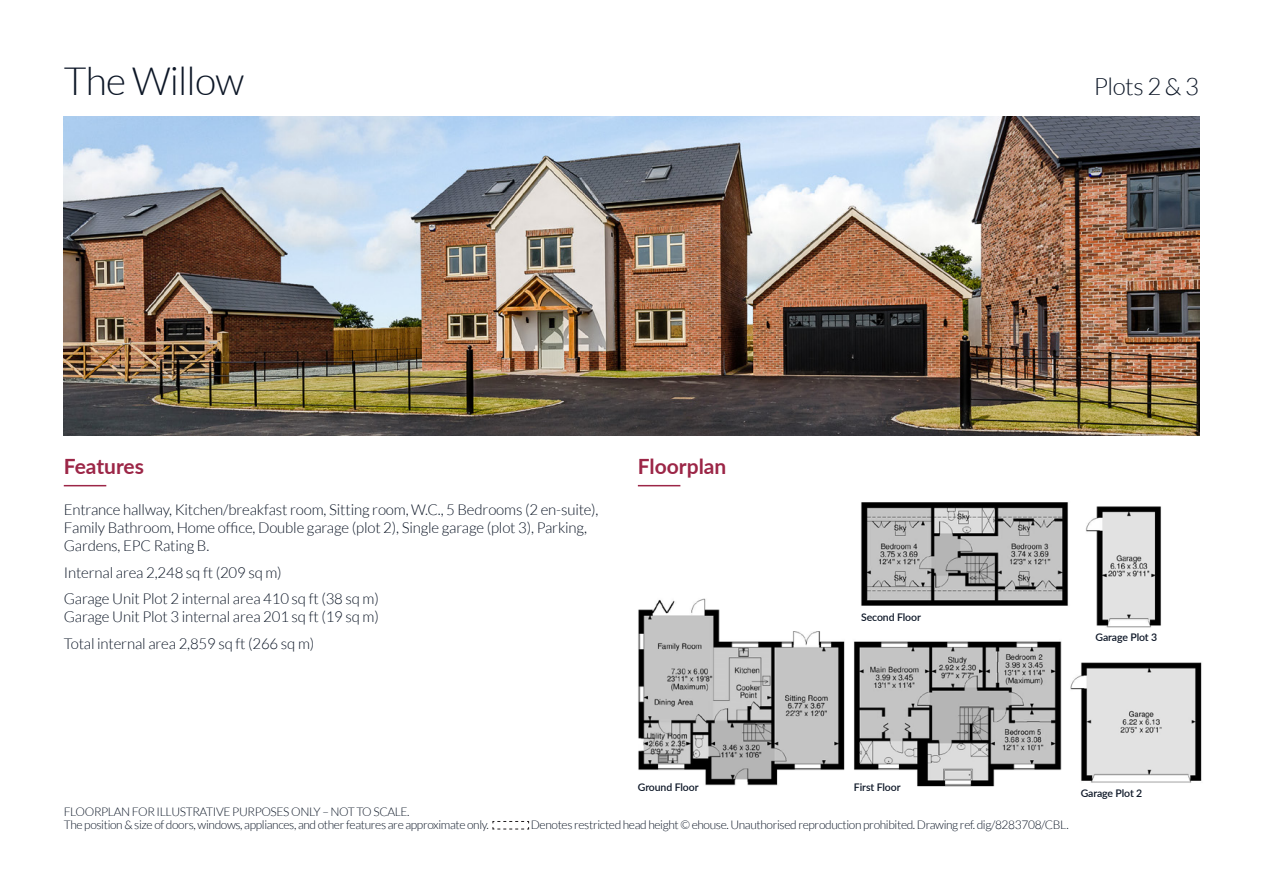
<style>
.page{position:relative;width:1263px;height:893px;background:#fff}
.page>*{position:absolute;margin:0;border:0;box-sizing:border-box;transform-origin:0 0}
.t1{font:300 39px "Lato";letter-spacing:-.02em;color:#0c1626}
.t2{font:300 24px "Lato";letter-spacing:-.02em;color:#0c1626}
.t3{font:700 21px "Lato";color:#9c2647}
.t4{font:300 15px/18px "Lato";letter-spacing:-.01em;color:#0c1626}
.t5{font:300 12px/13.5px "Lato";letter-spacing:-.03em;color:#0c1626}
.t6{font:600 10.5px "Lato";letter-spacing:-.01em;color:#0c1626}
</style>
<div class="page">
<img style="left:638px;top:502px;width:564px;height:285px">
<img style="left:64px;top:116px;width:1135px;height:319px">
<hr style="left:64px;top:485px;width:42px;height:1px;background:#9c2647">
<hr style="left:638px;top:485px;width:42px;height:1px;background:#9c2647">
<svg style="left:492px;top:821px;width:37px;height:9px"></svg>
<h1 class="t1" style="left:64px;top:60px;width:182px">The Willow</h1>
<h2 class="t2" style="left:1094px;top:74px;width:107px">Plots 2 &amp; 3</h2>
<h3 class="t3" style="left:64px;top:450px;width:82px">Features</h3>
<h3 class="t3" style="left:638px;top:450px;width:90px">Floorplan</h3>
<p class="t4" style="left:64px;top:501px;width:536px">Entrance hallway, Kitchen/breakfast room, Sitting room, W.C., 5 Bedrooms (2 en-suite),<br>Family Bathroom, Home office, Double garage (plot 2), Single garage (plot 3), Parking,<br>Gardens, EPC Rating B.</p>
<p class="t4" style="left:64px;top:559px;width:317px;line-height:26.5px">Internal area 2,248 sq ft (209 sq m)<br>Garage Unit Plot 2 internal area 410 sq ft (38 sq m)</p>
<p class="t4" style="left:64px;top:603px;width:317px;line-height:26.5px">Garage Unit Plot 3 internal area 201 sq ft (19 sq m)<br>Total internal area 2,859 sq ft (266 sq m)</p>
<p class="t6" style="left:861px;top:609px;width:61px">Second Floor</p>
<p class="t6" style="left:1095px;top:629px;width:63px">Garage Plot 3</p>
<p class="t5" style="left:64px;top:805px;width:427px">FLOORPLAN FOR ILLUSTRATIVE PURPOSES ONLY – NOT TO SCALE.<br>The position &amp; size of doors, windows, appliances, and other features are approximate only.</p>
<p class="t6" style="left:638px;top:779px;width:62px">Ground Floor</p>
<p class="t6" style="left:854px;top:779px;width:48px">First Floor</p>
<p class="t5" style="left:531px;top:818px;width:539px">Denotes restricted head height © ehouse. Unauthorised reproduction prohibited. Drawing ref. dig/8283708/CBL.</p>
<p class="t6" style="left:1081px;top:786px;width:63px">Garage Plot 2</p>
</div>
